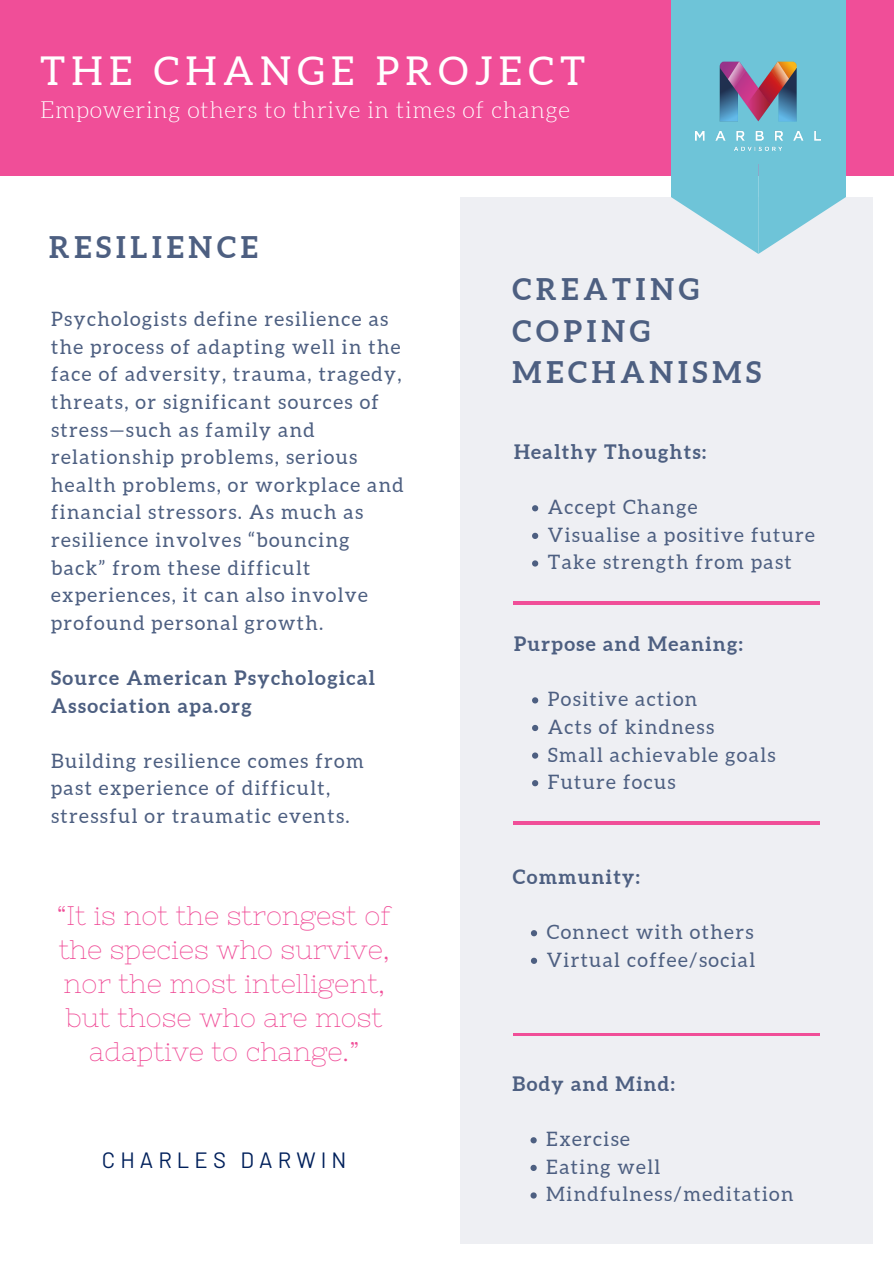
<style>
.page{position:relative;width:894px;height:1264px;background:#fff}
.page>*{position:absolute;margin:0;border:0;box-sizing:border-box;transform-origin:0 0}
.t1{font:39.75px "Aleo";letter-spacing:.16em;color:#fff}
.t2{font:700 29.85px/41.7px "Aleo";letter-spacing:.16em;color:#4d5f81}
.t3{font:26.85px/34px "Nixie One";color:#f04e98;text-align:center}
.t4{font:300 23.25px "Aleo";letter-spacing:.03em;color:#fff}
.t5{font:22.05px "Barlow";letter-spacing:.23em;color:#00205b}
.t6{font:19.8px/27.6px "Aleo";letter-spacing:.07em;color:#4d5f81}
.t7{font:700 19.8px/27.6px "Aleo";letter-spacing:.07em;color:#4d5f81}
</style>
<div class="page">
<div style="left:0;top:0;width:893px;height:176px;background:#f04e98"></div>
<div style="left:460px;top:197px;width:412px;height:1046px;background:#eeeff3"></div>
<div style="left:671px;top:0;width:174px;height:163px;background:#6ec4d8"></div>
<svg style="left:671px;top:163px;width:174px;height:91px"></svg>
<hr style="left:513px;top:601px;width:306px;height:3px;background:#f04e98">
<hr style="left:512px;top:821px;width:307px;height:3px;background:#f04e98">
<hr style="left:512px;top:1033px;width:307px;height:2px;background:#f04e98">
<img style="left:695px;top:62px;width:125px;height:89px">
<svg style="left:532px;top:505px;width:6px;height:6px"></svg>
<svg style="left:532px;top:533px;width:6px;height:6px"></svg>
<svg style="left:532px;top:560px;width:6px;height:6px"></svg>
<svg style="left:531px;top:930px;width:6px;height:6px"></svg>
<svg style="left:531px;top:957px;width:6px;height:6px"></svg>
<svg style="left:530px;top:1137px;width:6px;height:6px"></svg>
<svg style="left:530px;top:1164px;width:6px;height:6px"></svg>
<svg style="left:530px;top:1192px;width:6px;height:6px"></svg>
<svg style="left:532px;top:697px;width:6px;height:6px"></svg>
<svg style="left:532px;top:725px;width:6px;height:6px"></svg>
<svg style="left:532px;top:752px;width:6px;height:6px"></svg>
<svg style="left:532px;top:780px;width:6px;height:6px"></svg>
<p class="t1" style="left:40px;top:48px;width:546px">THE CHANGE PROJECT</p>
<p class="t4" style="left:40px;top:97px;width:531px">Empowering others to thrive in times of change</p>
<p class="t2" style="left:49px;top:226px;width:210px">RESILIENCE</p>
<p class="t6" style="left:51px;top:305px;width:354px">Psychologists define resilience as the process of adapting well in the face of adversity, trauma, tragedy, threats, or significant sources of stress—such as family and relationship problems, serious health problems, or workplace and financial stressors. As much as resilience involves “bouncing back” from these difficult experiences, it can also involve profound personal growth.</p>
<p class="t7" style="left:51px;top:664px;width:325px">Source American Psychological<br>Association apa.org</p>
<p class="t6" style="left:51px;top:747px;width:314px">Building resilience comes from past experience of difficult, stressful or traumatic events.</p>
<p class="t3" style="left:57px;top:897px;width:336px">“It is not the strongest of the species who survive, nor the most intelligent, but those who are most adaptive to change.”</p>
<p class="t5" style="left:102px;top:1145px;width:246px">CHARLES DARWIN</p>
<p class="t2" style="left:512px;top:268px;width:250px">CREATING<br>COPING<br>MECHANISMS</p>
<p class="t7" style="left:514px;top:438px;width:193px">Healthy Thoughts:</p>
<p class="t6" style="left:547px;top:493px;width:151px">Accept Change</p>
<p class="t6" style="left:547px;top:521px;width:269px">Visualise a positive future</p>
<p class="t6" style="left:547px;top:548px;width:245px">Take strength from past</p>
<p class="t7" style="left:514px;top:630px;width:230px">Purpose and Meaning:</p>
<p class="t6" style="left:547px;top:685px;width:151px">Positive action</p>
<p class="t6" style="left:547px;top:713px;width:168px">Acts of kindness</p>
<p class="t6" style="left:547px;top:740px;width:229px">Small achievable goals</p>
<p class="t6" style="left:547px;top:768px;width:129px">Future focus</p>
<p class="t7" style="left:512px;top:862px;width:128px">Community:</p>
<p class="t6" style="left:546px;top:918px;width:208px">Connect with others</p>
<p class="t6" style="left:546px;top:945px;width:210px">Virtual coffee/social</p>
<p class="t7" style="left:512px;top:1069px;width:164px">Body and Mind:</p>
<p class="t6" style="left:546px;top:1125px;width:85px">Exercise</p>
<p class="t6" style="left:546px;top:1152px;width:115px">Eating well</p>
<p class="t6" style="left:546px;top:1180px;width:249px">Mindfulness/meditation</p>
</div>
